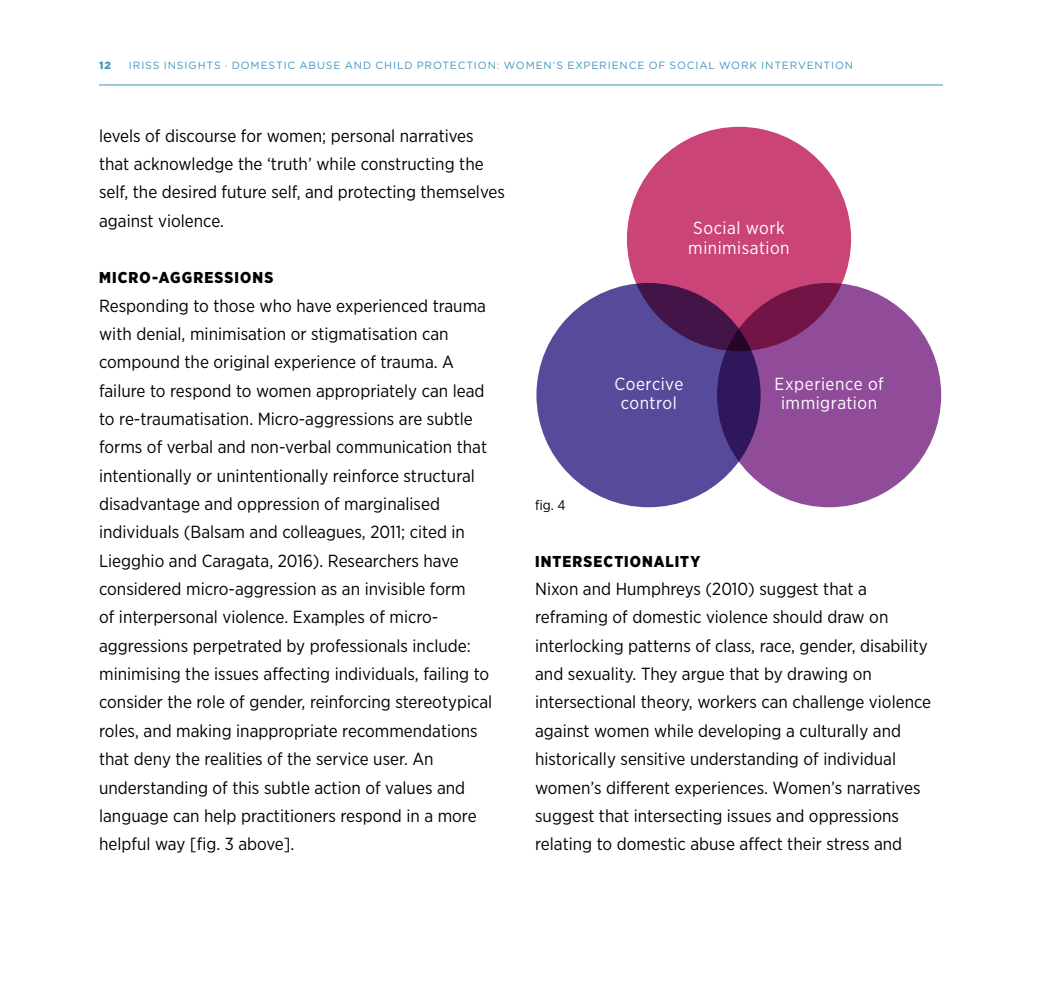
<style>
.page{position:relative;width:1042px;height:993px;background:#fff}
.page>*{position:absolute;margin:0;border:0;box-sizing:border-box;transform-origin:0 0}
.t1{font:17.5px/28.3px "Gotham Narrow";color:#000}
.t2{font:17.5px/19.2px "Gotham Narrow";letter-spacing:.025em;color:#fff;text-align:center}
.t3{font:900 15.75px "Gotham Narrow";letter-spacing:.065em;color:#000}
.Captions{font:14px "Gotham Narrow";color:#000}
.t4{font:10.5px "Gotham Rounded";letter-spacing:.085em;color:#4195bf}
.t5{font:900 10.5px "Gotham";color:#4195bf}
</style>
<div class="page">
<hr style="left:99px;top:84px;width:844px;height:1px;background:#4195bf">
<div style="left:627px;top:127px;width:224px;height:224px;background:#cb4477;border-radius:50%"></div>
<div style="left:536px;top:283px;width:224px;height:224px;background:#554b9a;border-radius:50%"></div>
<svg style="left:717px;top:283px;width:224px;height:224px;background:#834189"></svg>
<p class="t5" style="left:99px;top:58px;width:13px">12</p>
<p class="t4" style="left:129px;top:58px;width:147px">IRISS INSIGHTS · DOMESTI</p>
<p class="t4" style="left:288px;top:58px;width:76px">C ABUSE AND</p>
<p class="t4" style="left:375px;top:58px;width:393px">CHI LD PROTECTION : WOMEN’S EXPERI ENCE OF SOCIAL WORK INT</p>
<p class="t4" style="left:782px;top:58px;width:40px">ERVENTI</p>
<p class="t4" style="left:835px;top:58px;width:18px">ON</p>
<p class="t1" style="left:99px;top:121px;width:407px">levels of discourse for women; personal narratives that acknowledge the ‘truth’ while constructing the self, the desired future self, and protecting themselves against violence.</p>
<h2 class="t3" style="left:99px;top:267px;width:176px">MICRO-AGGRESSIONS</h2>
<p class="t1" style="left:99px;top:291px;width:395px">Responding to those who have experienced trauma with denial, minimisation or stigmatisation can compound the original experience of trauma. A failure to respond to women appropriately can lead to re-traumatisation. Micro-aggressions are subtle forms of verbal and non-verbal communication that intentionally or unintentionally reinforce structural disadvantage and oppression of marginalised individuals (Balsam and colleagues, 2011; cited in Liegghio and Caragata, 2016). Researchers have considered micro-aggression as an invisible form<br>of interpersonal violence. Examples of micro&shy;aggressions perpetrated by professionals include: minimising the issues affecting individuals, failing to consider the role of gender, reinforcing stereotypical roles, and making inappropriate recommendations that deny the realities of the service user. An understanding of this subtle action of values and language can help practitioners respond in a more helpful way [fig. 3 above].</p>
<p class="t2" style="left:688px;top:218px;width:103px;text-align:left">Social work minimisation</p>
<p class="Captions" style="left:535px;top:496px;width:32px">fig. 4</p>
<p class="t2" style="left:614px;top:373px;width:70px">Coercive control</p>
<p class="t2" style="left:774px;top:373px;width:111px">Experience of immigration</p>
<h2 class="t3" style="left:535px;top:550px;width:167px">INTERSECTIONALITY</h2>
<p class="t1" style="left:535px;top:574px;width:397px">Nixon and Humphreys (2010) suggest that a reframing of domestic violence should draw on interlocking patterns of class, race, gender, disability and sexuality. They argue that by drawing on intersectional theory, workers can challenge violence against women while developing a culturally and historically sensitive understanding of individual women’s different experiences. Women’s narratives suggest that intersecting issues and oppressions relating to domestic abuse affect their stress and</p>
</div>
